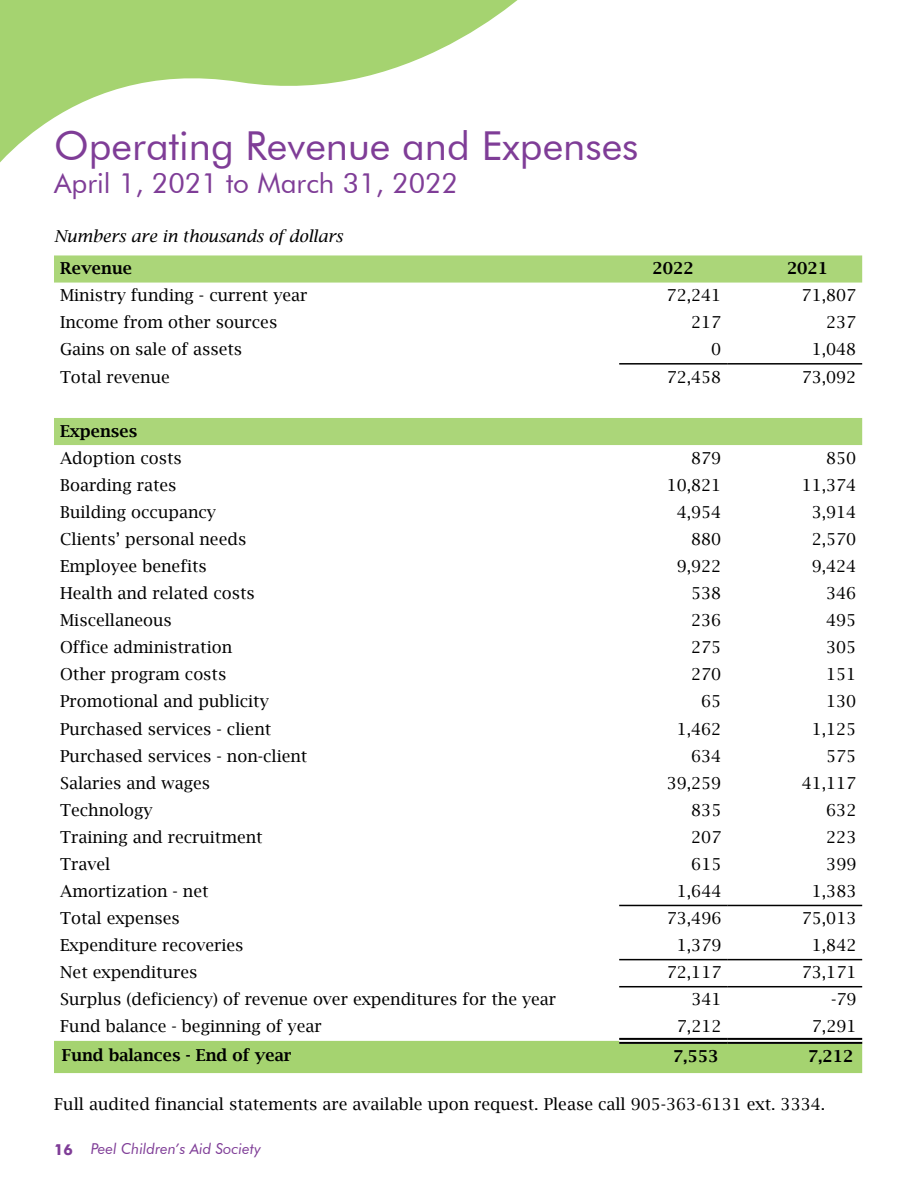
<style>
.page{position:relative;width:918px;height:1188px;background:#fff}
.page>*{position:absolute;margin:0;border:0;box-sizing:border-box;transform-origin:0 0}
.t1{font:39.9px "Futura BT";color:#7f3d97}
.t2{font:27.9px "Futura BT";color:#7f3d97}
.t3{font:16.5px "Lucida Bright";color:#000}
.t4{font:600 16.5px "Lucida Bright";color:#000}
.t5{font:italic 16.5px "Lucida Bright";color:#000}
.t6{font:italic 15px "Futura BT";color:#7f3d97}
.s1{font-family:"Futura";font-weight:700;font-style:normal}
</style>
<div class="page">
<svg style="left:54px;top:255px;width:808px;height:190px"></svg>
<div style="left:54px;top:1041px;width:808px;height:32px;background:#a5d370"></div>
<svg style="left:619px;top:1041px;width:108px;height:1px"></svg>
<svg style="left:727px;top:1041px;width:135px;height:1px"></svg>
<hr style="left:619px;top:363px;width:108px;height:2px;background:#000">
<hr style="left:727px;top:363px;width:135px;height:2px;background:#000">
<hr style="left:619px;top:905px;width:108px;height:1px;background:#000">
<hr style="left:727px;top:905px;width:135px;height:1px;background:#000">
<hr style="left:619px;top:959px;width:108px;height:1px;background:#000">
<hr style="left:727px;top:959px;width:135px;height:1px;background:#000">
<hr style="left:619px;top:986px;width:108px;height:1px;background:#000">
<hr style="left:727px;top:986px;width:135px;height:1px;background:#000">
<hr style="left:619px;top:1038px;width:108px;height:2px;background:#000">
<hr style="left:619px;top:1042px;width:108px;height:2px;background:#000">
<hr style="left:727px;top:1038px;width:135px;height:2px;background:#000">
<hr style="left:727px;top:1042px;width:135px;height:2px;background:#000">
<svg style="left:0;top:0;width:518px;height:163px"></svg>
<h1 class="t1" style="left:54px;top:122px;width:586px">Operating Revenue and Expenses</h1>
<h2 class="t2" style="left:54px;top:167px;width:406px">April 1, 2021 to March 31, 2022</h2>
<p class="t5" style="left:54px;top:227px;width:290px">Numbers are in thousands of dollars</p>
<p class="t4" style="left:60px;top:259px;width:74px">Revenue</p>
<p class="t4" style="left:653px;top:259px;width:43px">2022</p>
<p class="t4" style="left:787px;top:259px;width:43px">2021</p>
<p class="t3" style="left:60px;top:286px;width:249px">Ministry funding - current year</p>
<p class="t3" style="left:667px;top:286px;width:56px">72,241</p>
<p class="t3" style="left:802px;top:286px;width:56px">71,807</p>
<p class="t3" style="left:60px;top:313px;width:219px">Income from other sources</p>
<p class="t3" style="left:691px;top:313px;width:32px">217</p>
<p class="t3" style="left:826px;top:313px;width:32px">237</p>
<p class="t3" style="left:60px;top:340px;width:184px">Gains on sale of assets</p>
<p class="t3" style="left:711px;top:340px;width:12px">0</p>
<p class="t3" style="left:812px;top:340px;width:46px">1,048</p>
<p class="t3" style="left:60px;top:367px;width:111px">Total revenue</p>
<p class="t3" style="left:667px;top:367px;width:56px">72,458</p>
<p class="t3" style="left:802px;top:367px;width:56px">73,092</p>
<p class="t4" style="left:60px;top:421px;width:79px">Expenses</p>
<p class="t3" style="left:60px;top:448px;width:123px">Adoption costs</p>
<p class="t3" style="left:691px;top:448px;width:32px">879</p>
<p class="t3" style="left:826px;top:448px;width:32px">850</p>
<p class="t3" style="left:60px;top:476px;width:118px">Boarding rates</p>
<p class="t3" style="left:667px;top:476px;width:56px">10,821</p>
<p class="t3" style="left:802px;top:476px;width:56px">11,374</p>
<p class="t3" style="left:60px;top:503px;width:157px">Building occupancy</p>
<p class="t3" style="left:677px;top:503px;width:46px">4,954</p>
<p class="t3" style="left:812px;top:503px;width:46px">3,914</p>
<p class="t3" style="left:60px;top:530px;width:188px">Clients’ personal needs</p>
<p class="t3" style="left:691px;top:530px;width:32px">880</p>
<p class="t3" style="left:812px;top:530px;width:46px">2,570</p>
<p class="t3" style="left:60px;top:557px;width:148px">Employee benefits</p>
<p class="t3" style="left:677px;top:557px;width:46px">9,922</p>
<p class="t3" style="left:812px;top:557px;width:46px">9,424</p>
<p class="t3" style="left:60px;top:584px;width:196px">Health and related costs</p>
<p class="t3" style="left:691px;top:584px;width:32px">538</p>
<p class="t3" style="left:826px;top:584px;width:32px">346</p>
<p class="t3" style="left:60px;top:611px;width:113px">Miscellaneous</p>
<p class="t3" style="left:691px;top:611px;width:32px">236</p>
<p class="t3" style="left:826px;top:611px;width:32px">495</p>
<p class="t3" style="left:60px;top:638px;width:174px">Office administration</p>
<p class="t3" style="left:691px;top:638px;width:32px">275</p>
<p class="t3" style="left:826px;top:638px;width:32px">305</p>
<p class="t3" style="left:60px;top:665px;width:168px">Other program costs</p>
<p class="t3" style="left:691px;top:665px;width:32px">270</p>
<p class="t3" style="left:826px;top:665px;width:32px">151</p>
<p class="t3" style="left:60px;top:692px;width:210px">Promotional and publicity</p>
<p class="t3" style="left:701px;top:692px;width:22px">65</p>
<p class="t3" style="left:826px;top:692px;width:32px">130</p>
<p class="t3" style="left:60px;top:719px;width:213px">Purchased services - client</p>
<p class="t3" style="left:677px;top:719px;width:46px">1,462</p>
<p class="t3" style="left:812px;top:719px;width:46px">1,125</p>
<p class="t3" style="left:60px;top:746px;width:249px">Purchased services - non-client</p>
<p class="t3" style="left:691px;top:746px;width:32px">634</p>
<p class="t3" style="left:826px;top:746px;width:32px">575</p>
<p class="t3" style="left:60px;top:773px;width:151px">Salaries and wages</p>
<p class="t3" style="left:667px;top:773px;width:56px">39,259</p>
<p class="t3" style="left:802px;top:773px;width:56px">41,117</p>
<p class="t3" style="left:60px;top:800px;width:94px">Technology</p>
<p class="t3" style="left:691px;top:800px;width:32px">835</p>
<p class="t3" style="left:826px;top:800px;width:32px">632</p>
<p class="t3" style="left:60px;top:828px;width:204px">Training and recruitment</p>
<p class="t3" style="left:691px;top:828px;width:32px">207</p>
<p class="t3" style="left:826px;top:828px;width:32px">223</p>
<p class="t3" style="left:60px;top:855px;width:52px">Travel</p>
<p class="t3" style="left:691px;top:855px;width:32px">615</p>
<p class="t3" style="left:826px;top:855px;width:32px">399</p>
<p class="t3" style="left:60px;top:882px;width:150px">Amortization - net</p>
<p class="t3" style="left:677px;top:882px;width:46px">1,644</p>
<p class="t3" style="left:812px;top:882px;width:46px">1,383</p>
<p class="t3" style="left:60px;top:909px;width:121px">Total expenses</p>
<p class="t3" style="left:667px;top:909px;width:56px">73,496</p>
<p class="t3" style="left:802px;top:909px;width:56px">75,013</p>
<p class="t3" style="left:60px;top:936px;width:185px">Expenditure recoveries</p>
<p class="t3" style="left:677px;top:936px;width:46px">1,379</p>
<p class="t3" style="left:812px;top:936px;width:46px">1,842</p>
<p class="t3" style="left:60px;top:963px;width:139px">Net expenditures</p>
<p class="t3" style="left:667px;top:963px;width:56px">72,117</p>
<p class="t3" style="left:802px;top:963px;width:56px">73,171</p>
<p class="t3" style="left:60px;top:990px;width:497px">Surplus (deficiency) of revenue over expenditures for the year</p>
<p class="t3" style="left:691px;top:990px;width:32px">341</p>
<p class="t3" style="left:831px;top:990px;width:27px">-79</p>
<p class="t3" style="left:60px;top:1017px;width:263px">Fund balance - beginning of year</p>
<p class="t3" style="left:677px;top:1017px;width:46px">7,212</p>
<p class="t3" style="left:812px;top:1017px;width:46px">7,291</p>
<p class="t4" style="left:62px;top:1046px;width:231px">Fund balances - End of year</p>
<p class="t4" style="left:673px;top:1047px;width:47px">7,553</p>
<p class="t4" style="left:808px;top:1047px;width:47px">7,212</p>
<p class="t3" style="left:54px;top:1094px;width:772px">Full audited financial statements are available upon request. Please call 905-363-6131 ext. 3334.</p>
<p class="t6" style="left:54px;top:1140px;width:209px"><span class="s1">16</span> Peel Children’s Aid Society</p>
</div>
